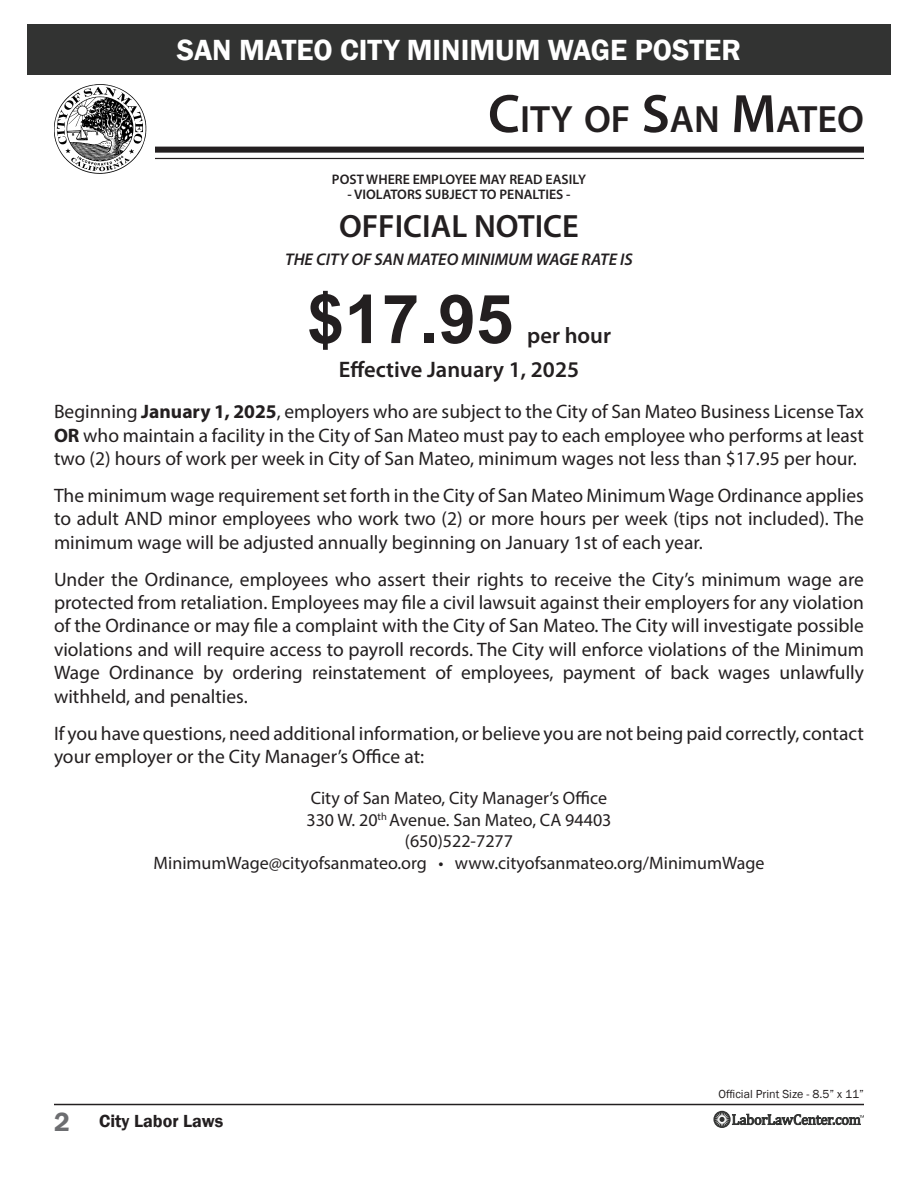
<style>
.page{position:relative;width:918px;height:1188px;background:#fff}
.page>*{position:absolute;margin:0;border:0;box-sizing:border-box;transform-origin:0 0}
.t1{font:700 67.5px "Arial";color:#231f20}
.t2{font:600 38.1px "Myriad Pro";color:#231f20}
.t3{font:600 32.4px "Myriad Pro";color:#231f20}
.t4{font:600 30px "Franklin Gothic";color:#fff}
.t5{font:600 22.5px "Myriad Pro";color:#231f20}
.t6{font:19.5px/23.4px "Myriad Pro";color:#231f20;text-align:justify}
.t7{font:18px "Myriad Pro";color:#231f20}
.t8{font:600 18px "Franklin Gothic";color:#231f20}
.t9{font:italic 600 16.95px "Myriad Pro";color:#231f20}
.t10{font:600 13.8px "Myriad Pro";color:#231f20}
.t11{font:12px "Franklin Gothic";color:#231f20}
.s1{font-size:54.45px}
.s2{font-weight:700}
.s3{font-size:27px;color:#6c6d70}
</style>
<div class="page">
<hr style="left:54px;top:1104px;width:810px;height:1px;background:#231f20">
<svg style="left:713px;top:1111px;width:151px;height:17px"></svg>
<div style="left:27px;top:24px;width:864px;height:50px;background:#323332"></div>
<div style="left:54px;top:147px;width:810px;height:6px;background:#231f20"></div>
<hr style="left:54px;top:158px;width:810px;height:1px;background:#231f20">
<img style="left:54px;top:84px;width:99px;height:90px">
<p class="t4" style="left:177px;top:31px;width:566px">SAN MATEO CITY MINIMUM WAGE POSTER</p>
<p class="t2" style="left:488px;top:95px;width:377px"><span class="s1">C</span>ITY OF <span class="s1">S</span>AN <span class="s1">M</span>ATEO</p>
<p class="t10" style="left:332px;top:171px;width:256px">POST WHERE EMPLOYEE MAY READ EASILY</p>
<p class="t10" style="left:347px;top:186px;width:225px">- VIOLATORS SUBJECT TO PENALTIES -</p>
<p class="t3" style="left:339px;top:206px;width:241px">OFFICIAL NOTICE</p>
<p class="t9" style="left:285px;top:248px;width:349px">THE CITY OF SAN MATEO MINIMUM WAGE RATE IS</p>
<p class="t1" style="left:307px;top:272px;width:208px">$17.95</p>
<p class="t5" style="left:527px;top:321px;width:85px">per hour</p>
<p class="t5" style="left:339px;top:355px;width:242px">Effective January 1, 2025</p>
<p class="t6" style="left:54px;top:400px;width:812px">Beginning <span class="s2">January 1, 2025</span>, employers who are subject to the City of San Mateo Business License Tax <span class="s2">OR</span> who maintain a facility in the City of San Mateo must pay to each employee who performs at least two (2) hours of work per week in City of San Mateo, minimum wages not less than $17.95 per hour.</p>
<p class="t6" style="left:54px;top:483px;width:811px">The minimum wage requirement set forth in the City of San Mateo Minimum Wage Ordinance applies to adult AND minor employees who work two (2) or more hours per week (tips not included). The minimum wage will be adjusted annually beginning on January 1st of each year.</p>
<p class="t6" style="left:54px;top:567px;width:812px">Under the Ordinance, employees who assert their rights to receive the City’s minimum wage are protected from retaliation. Employees may file a civil lawsuit against their employers for any violation of the Ordinance or may file a complaint with the City of San Mateo. The City will investigate possible violations and will require access to payroll records. The City will enforce violations of the Minimum Wage Ordinance by ordering reinstatement of employees, payment of back wages unlawfully withheld, and penalties.</p>
<p class="t6" style="left:54px;top:721px;width:811px">If you have questions, need additional information, or believe you are not being paid correctly, contact your employer or the City Manager’s Office at:</p>
<p class="t7" style="left:311px;top:787px;width:298px">City of San Mateo, City Manager’s Office</p>
<p class="t7" style="left:307px;top:809px;width:306px">330 W. 20<sup>th</sup> Avenue. San Mateo, CA 94403</p>
<p class="t7" style="left:405px;top:830px;width:110px">(650)522-7277</p>
<p class="t7" style="left:153px;top:852px;width:613px">MinimumWage@cityofsanmateo.org • www.cityofsanmateo.org/MinimumWage</p>
<p class="t8" style="left:54px;top:1110px;width:171px"><span class="s3">2</span> City Labor Laws</p>
<p class="t11" style="left:718px;top:1087px;width:147px">Official Print Size - 8.5” x 11”</p>
</div>
